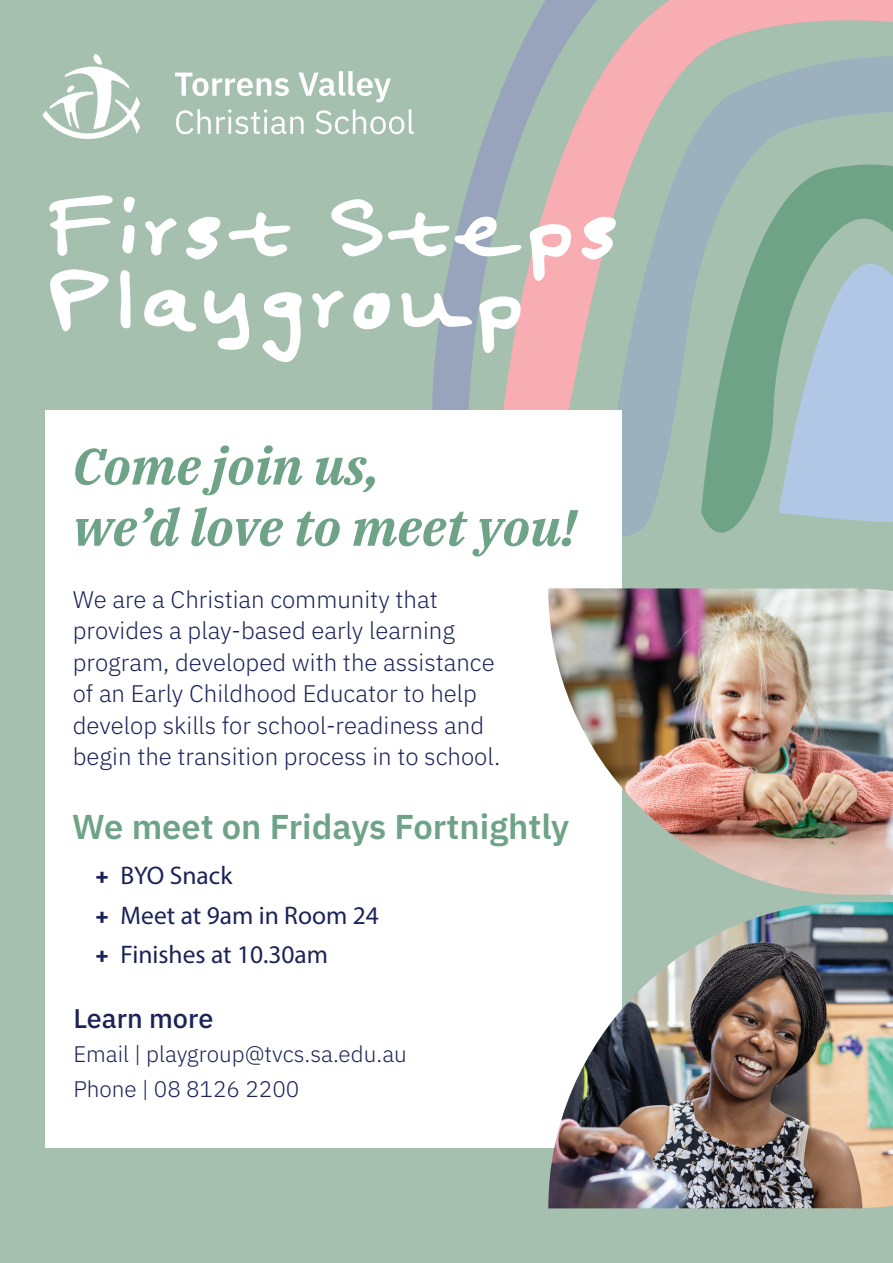
<style>
.page{position:relative;width:893px;height:1263px;background:#a5c0af}
.page>*{position:absolute;margin:0;border:0;box-sizing:border-box;transform-origin:0 0}
.t1{font:131.4px "Felt Tip Senior";color:#fff}
.t2{font:italic 700 51px/61.2px "IBM Plex Serif";color:#6ea387}
.t3{font:600 34.5px "IBM Plex Sans";color:#6ea387}
.t4{font:500 27px "IBM Plex Sans";color:#1b2357}
.t5{font:25.5px/39.8px "Myriad Pro";color:#1b2357}
.t6{font:300 24px/31.5px "IBM Plex Sans";color:#1b2357}
.t7{font:300 22.5px/34.5px "IBM Plex Sans";color:#1b2357}
.s1{font-family:"Hypatia Sans Pro";font-weight:700}
</style>
<div class="page">
<svg style="left:432px;top:110px;width:62px;height:300px"></svg>
<svg style="left:494px;top:0;width:399px;height:410px"></svg>
<svg style="left:601px;top:39px;width:292px;height:503px"></svg>
<svg style="left:701px;top:149px;width:192px;height:393px"></svg>
<svg style="left:779px;top:254px;width:114px;height:280px"></svg>
<svg style="left:42px;top:54px;width:98px;height:85px"></svg>
<svg style="left:175px;top:71px;width:239px;height:63px"></svg>
<div style="left:45px;top:410px;width:576px;height:737px;background:#fff"></div>
<img style="left:548px;top:588px;width:345px;height:307px">
<img style="left:548px;top:902px;width:345px;height:306px">
<h1 class="t1" style="left:45px;top:162px;width:579px">First Steps</h1>
<h1 class="t1" style="left:45px;top:235px;width:481px">Playgroup</h1>
<h2 class="t2" style="left:73px;top:432px;width:505px">Come join us,<br>we’d love to meet you!</h2>
<p class="t6" style="left:73px;top:581px;width:429px">We are a Christian community that provides a play-based early learning program, developed with the assistance of an Early Childhood Educator to help develop skills for school-readiness and begin the transition process in to school.</p>
<h3 class="t3" style="left:72px;top:799px;width:499px">We meet on Fridays Fortnightly</h3>
<p class="t5" style="left:95px;top:855px;width:285px"><span class="s1">+</span> BYO Snack<br><span class="s1">+</span> Meet at 9am in Room 24 <span class="s1">+</span> Finishes at 10.30am</p>
<p class="t4" style="left:73px;top:997px;width:142px">Learn more</p>
<p class="t7" style="left:73px;top:1035px;width:335px">Email | playgroup@tvcs.sa.edu.au<br>Phone | 08 8126 2200</p>
</div>
